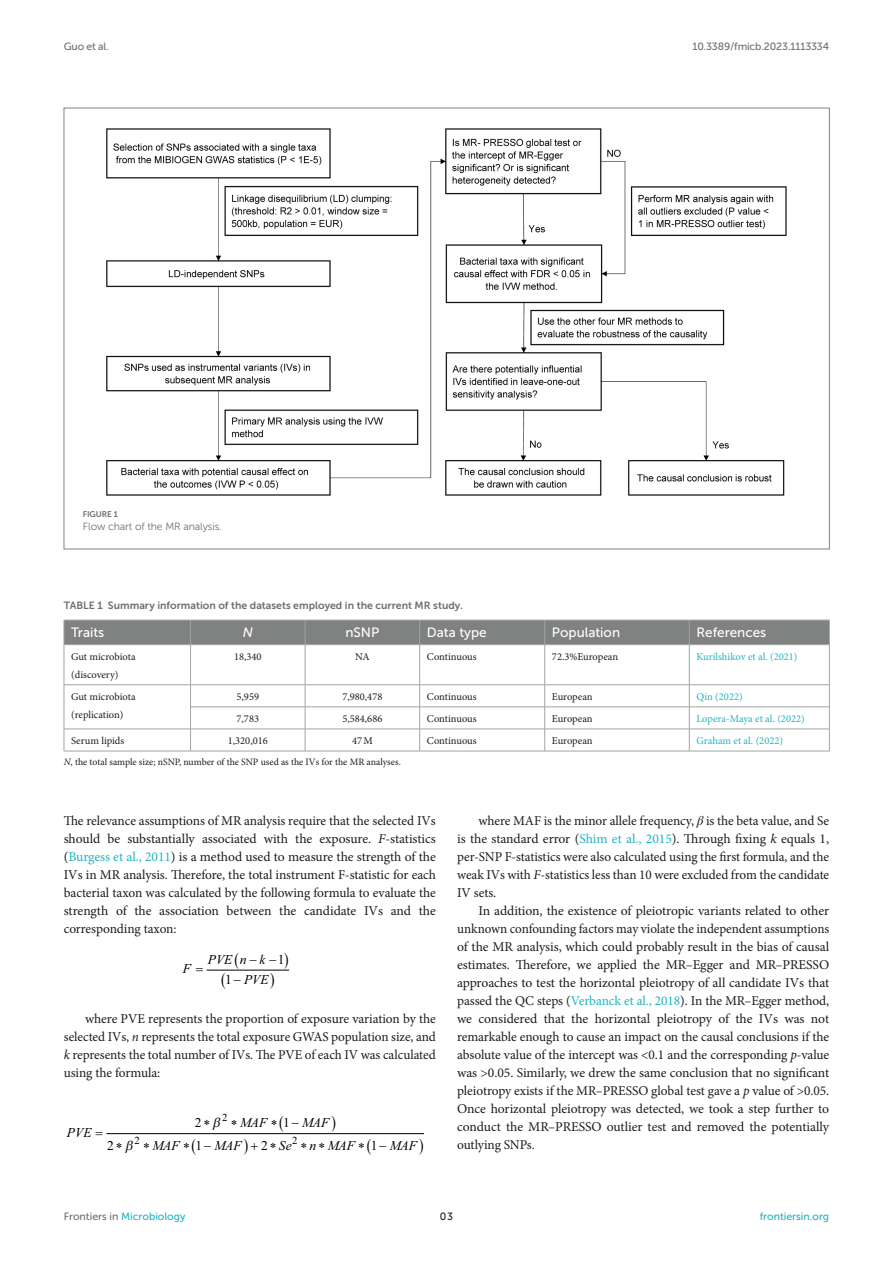
<style>
.page{position:relative;width:893px;height:1263px;background:#fff}
.page>*{position:absolute;margin:0;border:0;box-sizing:border-box;transform-origin:0 0}
.TEXT{font:13.5px/18px "Minion Pro";letter-spacing:-.005em;color:#1b1c1b;text-align:justify}
.TEXT_FLUSH{font:13.5px/18px "Minion Pro";letter-spacing:-.005em;color:#1b1c1b;text-align:justify}
.spi-math-img{font:italic 13.5px/20.4px "Times New Roman";letter-spacing:-.005em;color:#000;text-align:right}
.TB_CH{font:13.5px "Museo Sans 500";color:#fff}
.spi-math-img-2{font:13.5px "Times New Roman";color:#000}
.TB_CH-2{font:italic 13.5px "Museo Sans 500";color:#fff}
.spi-math-img-3{font:10.8px "Times New Roman";color:#000}
.TB_TX{font:10.5px/18px "Minion Pro";color:#1b1c1b}
.TB_TX-2{font:10.5px "Minion Pro";color:#1db5c3}
.TT{font:10.5px "Museo Sans 700";color:#706f70}
.t1{font:10.5px "Museo Sans 500";color:#1db5c3}
.t2{font:10.5px "Museo Sans 500";letter-spacing:-.015em;color:#706f70}
.FIG_LEG{font:10.5px "Museo Sans 300";letter-spacing:-.01em;color:#706f70}
.t3{font:10.5px "Museo Sans 500";color:#1b1c1b}
.TFN{font:9.75px "Minion Pro";color:#1b1c1b}
.FIG_HD{font:8.25px "Museo Sans 700";letter-spacing:-.01em;color:#706f70}
.s1{font-style:italic}
.s2{color:#1db5c3}
.s3{font-style:normal}
.s4{font-family:"STIX General";font-style:italic}
.s5{color:#706f70}
</style>
<div class="page">
<hr style="left:207px;top:970px;width:82px;height:1px;background:#000">
<hr style="left:106px;top:1133px;width:318px;height:1px;background:#000">
<img style="left:106px;top:128px;width:681px;height:368px">
<hr style="left:545px;top:707px;width:144px;height:1px;background:#a2a3a3">
<hr style="left:545px;top:729px;width:144px;height:1px;background:#a2a3a3">
<hr style="left:545px;top:751px;width:144px;height:1px;background:#a2a3a3">
<hr style="left:420px;top:707px;width:125px;height:1px;background:#a2a3a3">
<hr style="left:420px;top:729px;width:125px;height:1px;background:#a2a3a3">
<svg style="left:544px;top:685px;width:1px;height:66px"></svg>
<hr style="left:420px;top:751px;width:125px;height:1px;background:#a2a3a3">
<hr style="left:305px;top:707px;width:115px;height:1px;background:#a2a3a3">
<hr style="left:305px;top:729px;width:115px;height:1px;background:#a2a3a3">
<svg style="left:419px;top:685px;width:1px;height:66px"></svg>
<hr style="left:305px;top:751px;width:115px;height:1px;background:#a2a3a3">
<hr style="left:190px;top:707px;width:115px;height:1px;background:#a2a3a3">
<hr style="left:191px;top:729px;width:114px;height:1px;background:#a2a3a3">
<svg style="left:305px;top:685px;width:1px;height:66px"></svg>
<hr style="left:191px;top:751px;width:114px;height:1px;background:#a2a3a3">
<hr style="left:689px;top:707px;width:141px;height:1px;background:#a2a3a3">
<hr style="left:689px;top:729px;width:141px;height:1px;background:#a2a3a3">
<svg style="left:689px;top:685px;width:1px;height:66px"></svg>
<svg style="left:829px;top:685px;width:1px;height:66px"></svg>
<hr style="left:689px;top:751px;width:141px;height:1px;background:#a2a3a3">
<hr style="left:64px;top:729px;width:127px;height:1px;background:#a2a3a3">
<svg style="left:64px;top:685px;width:1px;height:66px"></svg>
<svg style="left:190px;top:685px;width:1px;height:66px"></svg>
<hr style="left:64px;top:751px;width:127px;height:1px;background:#a2a3a3">
<svg style="left:64px;top:620px;width:766px;height:25px;background:#828383"></svg>
<hr style="left:64px;top:644px;width:127px;height:1px;background:#a2a3a3">
<hr style="left:191px;top:684px;width:114px;height:1px;background:#a2a3a3">
<hr style="left:305px;top:645px;width:1px;height:39px;background:#a2a3a3">
<hr style="left:305px;top:684px;width:115px;height:1px;background:#a2a3a3">
<hr style="left:419px;top:645px;width:1px;height:39px;background:#a2a3a3">
<hr style="left:420px;top:684px;width:125px;height:1px;background:#a2a3a3">
<hr style="left:544px;top:645px;width:1px;height:39px;background:#a2a3a3">
<hr style="left:545px;top:684px;width:144px;height:1px;background:#a2a3a3">
<hr style="left:689px;top:645px;width:1px;height:39px;background:#a2a3a3">
<hr style="left:829px;top:645px;width:1px;height:39px;background:#a2a3a3">
<hr style="left:689px;top:684px;width:141px;height:1px;background:#a2a3a3">
<hr style="left:64px;top:645px;width:1px;height:39px;background:#a2a3a3">
<hr style="left:190px;top:645px;width:1px;height:39px;background:#a2a3a3">
<hr style="left:64px;top:684px;width:127px;height:1px;background:#a2a3a3">
<p class="t2" style="left:64px;top:41px;width:47px">Guo et al.</p>
<p class="t2" style="left:692px;top:41px;width:138px">10.3389/fmicb.2023.1113334</p>
<p class="FIG_HD" style="left:83px;top:509px;width:37px">FIGURE 1</p>
<p class="FIG_LEG" style="left:83px;top:521px;width:140px">Flow chart of the MR analysis.</p>
<p class="TT" style="left:64px;top:600px;width:400px">TABLE 1 Summary information of the datasets employed in the current MR study.</p>
<p class="TB_CH" style="left:71px;top:625px;width:35px">Traits</p>
<p class="TB_CH-2" style="left:243px;top:625px;width:12px">N</p>
<p class="TB_CH" style="left:345px;top:625px;width:35px">nSNP</p>
<p class="TB_CH" style="left:427px;top:625px;width:61px">Data type</p>
<p class="TB_CH" style="left:552px;top:625px;width:70px">Population</p>
<p class="TB_CH" style="left:696px;top:625px;width:71px">References</p>
<p class="TB_TX" style="left:71px;top:647px;width:66px">Gut microbiota (discovery)</p>
<p class="TB_TX" style="left:234px;top:647px;width:29px">18,340</p>
<p class="TB_TX" style="left:355px;top:647px;width:16px">NA</p>
<p class="TB_TX" style="left:427px;top:647px;width:51px">Continuous</p>
<p class="TB_TX" style="left:552px;top:647px;width:68px">72.3%European</p>
<p class="TB_TX-2" style="left:696px;top:649px;width:102px">Kurilshikov et al. (2021)</p>
<p class="TB_TX" style="left:71px;top:687px;width:66px">Gut microbiota (replication)</p>
<p class="TB_TX" style="left:237px;top:687px;width:24px">5,959</p>
<p class="TB_TX" style="left:342px;top:687px;width:42px">7,980,478</p>
<p class="TB_TX" style="left:427px;top:687px;width:51px">Continuous</p>
<p class="TB_TX" style="left:552px;top:687px;width:42px">European</p>
<p class="TB_TX-2" style="left:696px;top:689px;width:48px">Qin (2022)</p>
<p class="TB_TX" style="left:237px;top:709px;width:24px">7,783</p>
<p class="TB_TX" style="left:342px;top:709px;width:42px">5,584,686</p>
<p class="TB_TX" style="left:427px;top:709px;width:51px">Continuous</p>
<p class="TB_TX" style="left:552px;top:709px;width:42px">European</p>
<p class="TB_TX-2" style="left:696px;top:711px;width:110px">Lopera-Maya et al. (2022)</p>
<p class="TB_TX" style="left:71px;top:731px;width:55px">Serum lipids</p>
<p class="TB_TX" style="left:228px;top:731px;width:42px">1,320,016</p>
<p class="TB_TX" style="left:352px;top:731px;width:22px">47M</p>
<p class="TB_TX" style="left:427px;top:731px;width:51px">Continuous</p>
<p class="TB_TX" style="left:552px;top:731px;width:42px">European</p>
<p class="TB_TX-2" style="left:696px;top:733px;width:88px">Graham et al. (2022)</p>
<p class="TFN" style="left:64px;top:755px;width:339px"><span class="s1">N</span>, the total sample size; nSNP, number of the SNP used as the IVs for the MR analyses.</p>
<p class="TEXT_FLUSH" style="left:64px;top:812px;width:374px">The relevance assumptions of MR analysis require that the selected IVs should be substantially associated with the exposure. <span class="s1">F</span>-statistics (<span class="s2">Burgess et al., 2011</span>) is a method used to measure the strength of the IVs in MR analysis. Therefore, the total instrument F-statistic for each bacterial taxon was calculated by the following formula to evaluate the strength of the association between the candidate IVs and the corresponding taxon:</p>
<p class="spi-math-img" style="left:183px;top:958px;width:10px">F</p>
<p class="spi-math-img" style="left:208px;top:949px;width:62px">PVE n k<br><span class="s3">1</span>− PVE</p>
<p class="spi-math-img-2" style="left:249px;top:950px;width:37px">− −1</p>
<p class="TEXT" style="left:64px;top:1010px;width:374px;text-indent:21px">where PVE represents the proportion of exposure variation by the selected IVs, <span class="s1">n</span> represents the total exposure GWAS population size, and <span class="s1">k</span> represents the total number of IVs. The PVE of each IV was calculated using the formula:</p>
<p class="spi-math-img-3" style="left:222px;top:1111px;width:7px">2</p>
<p class="spi-math-img" style="left:67px;top:1122px;width:26px">PVE</p>
<p class="spi-math-img" style="left:143px;top:1111px;width:188px;line-height:22.2px;text-align:left;text-indent:88px">∗ MAF ∗ − MAF ∗ MAF ∗ − MAF</p>
<p class="spi-math-img-2" style="left:195px;top:1115px;width:17px">2∗</p>
<p class="spi-math-img-2" style="left:283px;top:1115px;width:8px">1</p>
<p class="spi-math-img-3" style="left:135px;top:1133px;width:7px">2</p>
<p class="spi-math-img-3" style="left:292px;top:1133px;width:7px">2</p>
<p class="spi-math-img" style="left:261px;top:1134px;width:32px"><span class="s3">2</span>∗Se</p>
<p class="spi-math-img" style="left:309px;top:1134px;width:109px">n MAF ∗ − MAF</p>
<p class="spi-math-img-2" style="left:196px;top:1137px;width:8px">1</p>
<p class="spi-math-img-2" style="left:371px;top:1137px;width:8px">1</p>
<p class="spi-math-img-2" style="left:107px;top:1137px;width:17px">2∗</p>
<p class="TEXT_FLUSH" style="left:457px;top:812px;width:374px;text-indent:21px">where MAF is the minor allele frequency, <span class="s4">β</span> is the beta value, and Se is the standard error (<span class="s2">Shim et al., 2015</span>). Through fixing <span class="s1">k</span> equals 1, per-SNP F-statistics were also calculated using the first formula, and the weak IVs with <span class="s1">F</span>-statistics less than 10 were excluded from the candidate IV sets.</p>
<p class="TEXT" style="left:457px;top:902px;width:374px;text-indent:21px">In addition, the existence of pleiotropic variants related to other unknown confounding factors may violate the independent assumptions of the MR analysis, which could probably result in the bias of causal estimates. Therefore, we applied the MR–Egger and MR–PRESSO approaches to test the horizontal pleiotropy of all candidate IVs that passed the QC steps (<span class="s2">Verbanck et al., 2018</span>). In the MR–Egger method, we considered that the horizontal pleiotropy of the IVs was not remarkable enough to cause an impact on the causal conclusions if the absolute value of the intercept was &lt;0.1 and the corresponding <span class="s1">p-</span>value was &gt;0.05. Similarly, we drew the same conclusion that no significant pleiotropy exists if the MR–PRESSO global test gave a <span class="s1">p</span> value of &gt;0.05.<br>Once horizontal pleiotropy was detected, we took a step further to conduct the MR–PRESSO outlier test and removed the potentially outlying SNPs.</p>
<p class="t1" style="left:64px;top:1211px;width:123px"><span class="s5">Frontiers in</span> Microbiology</p>
<p class="t3" style="left:440px;top:1211px;width:15px">03</p>
<p class="t1" style="left:760px;top:1211px;width:71px">frontiersin.org</p>
</div>
